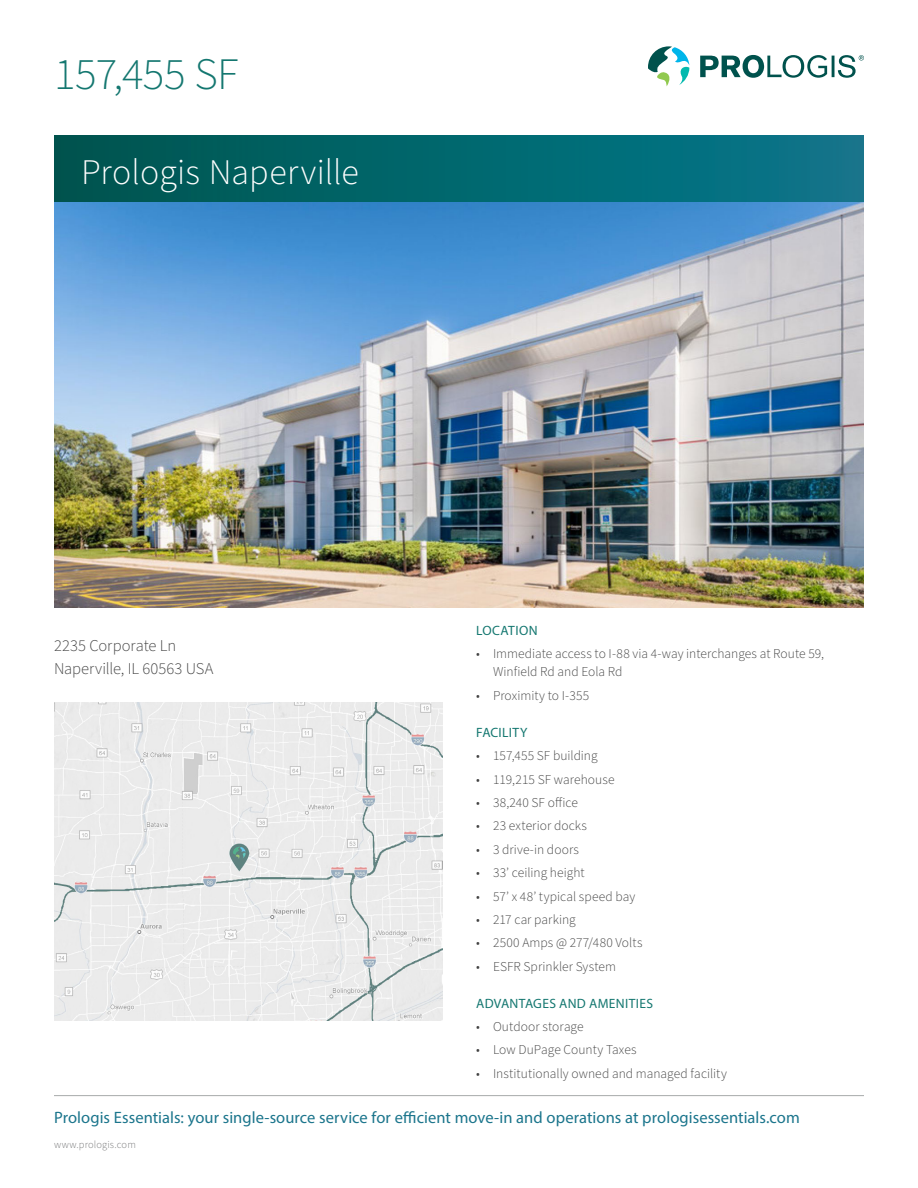
<style>
.page{position:relative;width:918px;height:1188px;background:#fff}
.page>*{position:absolute;margin:0;border:0;box-sizing:border-box;transform-origin:0 0}
.t1{font:300 45px "Source Sans Pro";letter-spacing:-.015em;color:#147770}
.t2{font:300 36px "Source Sans Pro";letter-spacing:.005em;color:#fff}
.t3{font:16.5px "Myriad Pro";color:#1b758c}
.Address{font:300 16.5px/22.5px "Source Sans Pro";color:#414141}
.t4{font:300 13.5px/18px "Source Sans Pro";letter-spacing:.005em;color:#414141}
.Body_Headings{font:13.5px "Myriad Pro";letter-spacing:.025em;color:#147770}
.Footer_Text{font:300 10.5px "Source Sans Pro";letter-spacing:.015em;color:#747576}
</style>
<div class="page">
<div style="left:54px;top:135px;width:810px;height:67px;background:linear-gradient(to right,#00554e,#09788d)"></div>
<svg style="left:648px;top:46px;width:41px;height:40px"></svg>
<svg style="left:700px;top:55px;width:164px;height:23px"></svg>
<hr style="left:54px;top:1095px;width:810px;height:1px;background:#a7aaab">
<img style="left:54px;top:702px;width:388px;height:319px">
<img style="left:54px;top:202px;width:810px;height:406px">
<h1 class="t1" style="left:54px;top:44px;width:186px">157,455 SF</h1>
<h2 class="t2" style="left:81px;top:148px;width:279px">Prologis Naperville</h2>
<p class="Address" style="left:54px;top:635px;width:161px">2235 Corporate Ln<br>Naperville, IL 60563 USA</p>
<p class="Body_Headings" style="left:476px;top:622px;width:63px">LOCATION</p>
<p class="t4" style="left:493px;top:645px;width:333px;text-indent:-17px">• Immediate access to I-88 via 4-way interchanges at Route 59,<br>Winfield Rd and Eola Rd</p>
<p class="t4" style="left:476px;top:687px;width:115px">• Proximity to I-355</p>
<p class="Body_Headings" style="left:476px;top:724px;width:53px">FACILITY</p>
<p class="t4" style="left:476px;top:747px;width:123px">• 157,455 SF building</p>
<p class="t4" style="left:476px;top:771px;width:140px">• 119,215 SF warehouse</p>
<p class="t4" style="left:476px;top:794px;width:103px">• 38,240 SF office</p>
<p class="t4" style="left:476px;top:817px;width:113px">• 23 exterior docks</p>
<p class="t4" style="left:476px;top:841px;width:105px">• 3 drive-in doors</p>
<p class="t4" style="left:476px;top:864px;width:110px">• 33’ ceiling height</p>
<p class="t4" style="left:476px;top:888px;width:161px">• 57’ x 48’ typical speed bay</p>
<p class="t4" style="left:476px;top:911px;width:101px">• 217 car parking</p>
<p class="t4" style="left:476px;top:934px;width:168px">• 2500 Amps @ 277/480 Volts</p>
<p class="t4" style="left:476px;top:958px;width:142px">• ESFR Sprinkler System</p>
<p class="Body_Headings" style="left:476px;top:995px;width:178px">ADVANTAGES AND AMENITIES</p>
<p class="t4" style="left:476px;top:1018px;width:109px">• Outdoor storage</p>
<p class="t4" style="left:476px;top:1041px;width:162px">• Low DuPage County Taxes</p>
<p class="t4" style="left:476px;top:1065px;width:252px">• Institutionally owned and managed facility</p>
<p class="t3" style="left:54px;top:1107px;width:747px">Prologis Essentials: your single-source service for efficient move-in and operations at prologisessentials.com</p>
<p class="Footer_Text" style="left:54px;top:1137px;width:83px">www.prologis.com</p>
</div>
